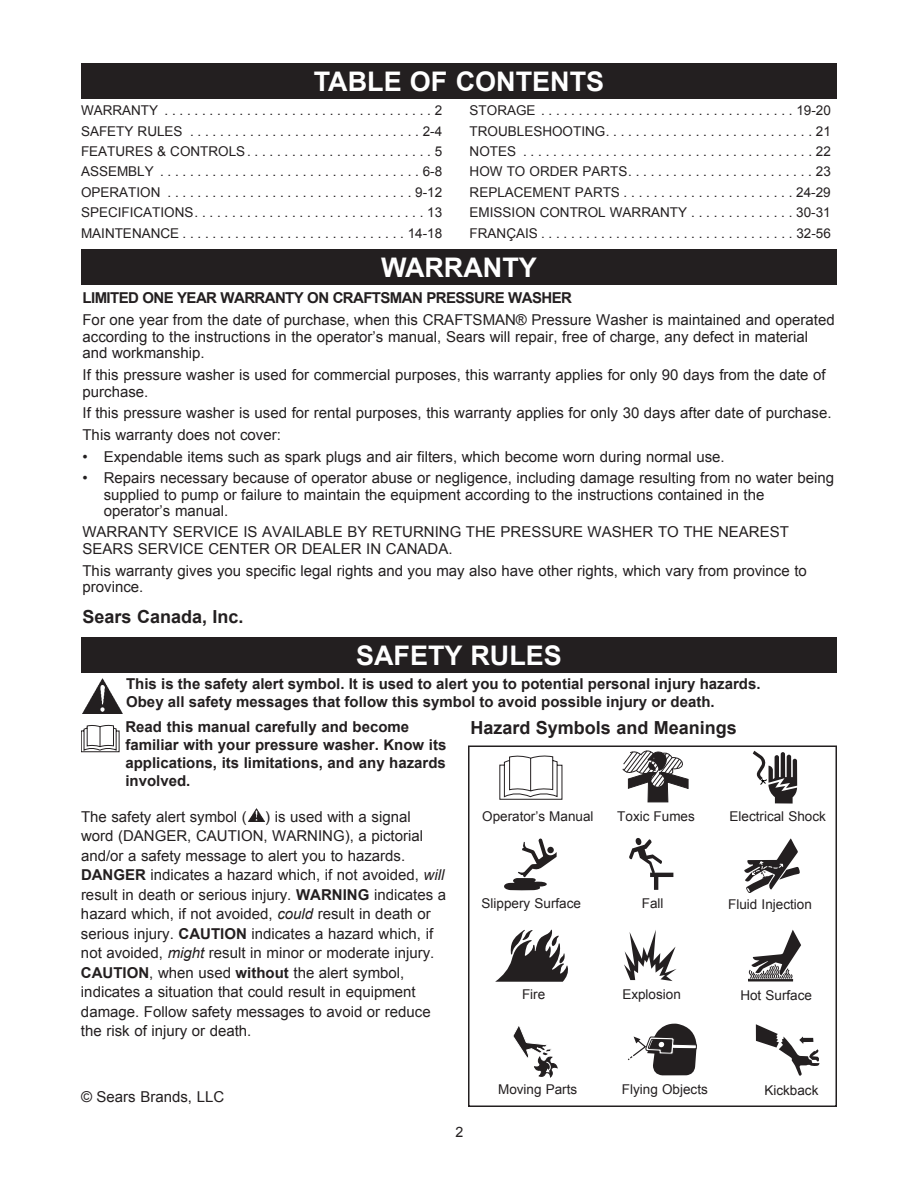
<style>
.page{position:relative;width:918px;height:1188px;background:#fff}
.page>*{position:absolute;margin:0;border:0;box-sizing:border-box;transform-origin:0 0}
.t1{font:700 27px "Arial";color:#fff}
.t2{font:700 18px "Arial";color:#231f20}
.t3{font:15px/19.5px "Arial";color:#231f20}
.t4{font:700 15px/18px "Arial";color:#231f20}
.t5{font:700 15px "Arial";letter-spacing:-.04em;color:#231f20}
.t6{font:14.25px "Arial";color:#231f20}
.t7{font:13.5px/20.4px "Arial";color:#231f20;text-align:justify}
.s1{font-weight:700}
.s2{font-style:italic}
</style>
<div class="page">
<img style="left:248px;top:808px;width:16px;height:14px">
<svg style="left:81px;top:725px;width:39px;height:27px"></svg>
<div style="left:81px;top:63px;width:756px;height:35px;background:#231f20"></div>
<div style="left:81px;top:249px;width:756px;height:35px;background:#231f20"></div>
<div style="left:81px;top:637px;width:756px;height:35px;background:#231f20"></div>
<img style="left:82px;top:678px;width:40px;height:36px">
<div style="left:468px;top:746px;width:369px;height:361px;border:2px solid #231f20"></div>
<svg style="left:495px;top:930px;width:73px;height:52px"></svg>
<svg style="left:624px;top:930px;width:52px;height:51px"></svg>
<svg style="left:499px;top:756px;width:64px;height:44px"></svg>
<svg style="left:749px;top:930px;width:52px;height:49px"></svg>
<div style="left:748px;top:979px;width:45px;height:2px;border:1px solid #231f20"></div>
<svg style="left:513px;top:1026px;width:44px;height:51px"></svg>
<svg style="left:753px;top:751px;width:44px;height:53px"></svg>
<svg style="left:504px;top:839px;width:53px;height:51px"></svg>
<svg style="left:629px;top:838px;width:34px;height:35px"></svg>
<hr style="left:654px;top:875px;width:4px;height:15px;background:#231f20">
<hr style="left:650px;top:873px;width:23px;height:4px;background:#231f20">
<svg style="left:756px;top:1024px;width:63px;height:52px"></svg>
<svg style="left:628px;top:1024px;width:69px;height:51px"></svg>
<svg style="left:744px;top:839px;width:56px;height:54px"></svg>
<svg style="left:623px;top:751px;width:65px;height:51px"></svg>
<h1 class="t1" style="left:314px;top:66px;width:292px">TABLE OF CONTENTS</h1>
<p class="t7" style="left:81px;top:100px;width:363px">WARRANTY . . . . . . . . . . . . . . . . . . . . . . . . . . . . . . . . . . . . 2<br>SAFETY RULES . . . . . . . . . . . . . . . . . . . . . . . . . . . . . . . 2-4<br>FEATURES &amp; CONTROLS. . . . . . . . . . . . . . . . . . . . . . . . . 5<br>ASSEMBLY . . . . . . . . . . . . . . . . . . . . . . . . . . . . . . . . . . . 6-8<br>OPERATION . . . . . . . . . . . . . . . . . . . . . . . . . . . . . . . . . 9-12<br>SPECIFICATIONS. . . . . . . . . . . . . . . . . . . . . . . . . . . . . . . 13<br>MAINTENANCE . . . . . . . . . . . . . . . . . . . . . . . . . . . . . . 14-18</p>
<p class="t7" style="left:470px;top:100px;width:363px">STORAGE . . . . . . . . . . . . . . . . . . . . . . . . . . . . . . . . . . 19-20<br>TROUBLESHOOTING. . . . . . . . . . . . . . . . . . . . . . . . . . . . 21<br>NOTES . . . . . . . . . . . . . . . . . . . . . . . . . . . . . . . . . . . . . . . 22<br>HOW TO ORDER PARTS. . . . . . . . . . . . . . . . . . . . . . . . . 23<br>REPLACEMENT PARTS . . . . . . . . . . . . . . . . . . . . . . . 24-29<br>EMISSION CONTROL WARRANTY . . . . . . . . . . . . . . 30-31<br>FRANÇAIS . . . . . . . . . . . . . . . . . . . . . . . . . . . . . . . . . . 32-56</p>
<h1 class="t1" style="left:381px;top:252px;width:157px">WARRANTY</h1>
<p class="t5" style="left:82px;top:290px;width:491px">LIMITED ONE YEAR WARRANTY ON CRAFTSMAN PRESSURE WASHER</p>
<p class="t3" style="left:82px;top:312px;width:754px;line-height:16.5px">For one year from the date of purchase, when this CRAFTSMAN® Pressure Washer is maintained and operated according to the instructions in the operator’s manual, Sears will repair, free of charge, any defect in material and workmanship.</p>
<p class="t3" style="left:82px;top:367px;width:745px;line-height:16.5px">If this pressure washer is used for commercial purposes, this warranty applies for only 90 days from the date of purchase.</p>
<p class="t3" style="left:82px;top:402px;width:751px;line-height:21.9px">If this pressure washer is used for rental purposes, this warranty applies for only 30 days after date of purchase.<br>This warranty does not cover:</p>
<p class="t3" style="left:82px;top:447px;width:644px">• Expendable items such as spark plugs and air filters, which become worn during normal use.</p>
<p class="t3" style="left:104px;top:470px;width:732px;line-height:16.5px;text-indent:-21px">• Repairs necessary because of operator abuse or negligence, including damage resulting from no water being supplied to pump or failure to maintain the equipment according to the instructions contained in the operator’s manual.</p>
<p class="t3" style="left:82px;top:524px;width:708px;line-height:16.5px">WARRANTY SERVICE IS AVAILABLE BY RETURNING THE PRESSURE WASHER TO THE NEAREST<br>SEARS SERVICE CENTER OR DEALER IN CANADA.</p>
<p class="t3" style="left:82px;top:562px;width:726px;line-height:16.5px">This warranty gives you specific legal rights and you may also have other rights, which vary from province to province.</p>
<p class="t2" style="left:82px;top:606px;width:163px">Sears Canada, Inc.</p>
<h1 class="t1" style="left:356px;top:640px;width:207px">SAFETY RULES</h1>
<p class="t4" style="left:126px;top:675px;width:636px">This is the safety alert symbol. It is used to alert you to potential personal injury hazards.<br>Obey all safety messages that follow this symbol to avoid possible injury or death.</p>
<p class="t4" style="left:125px;top:718px;width:322px">Read this manual carefully and become familiar with your pressure washer. Know its applications, its limitations, and any hazards involved.</p>
<p class="t3" style="left:81px;top:807px;width:367px">The safety alert symbol ( ) is used with a signal word (DANGER, CAUTION, WARNING), a pictorial and/or a safety message to alert you to hazards.<br><span class="s1">DANGER</span> indicates a hazard which, if not avoided, <span class="s2">will </span>result in death or serious injury. <span class="s1">WARNING</span> indicates a hazard which, if not avoided, <span class="s2">could</span> result in death or serious injury. <span class="s1">CAUTION</span> indicates a hazard which, if not avoided, <span class="s2">might</span> result in minor or moderate injury.<br><span class="s1">CAUTION</span>, when used <span class="s1">without</span> the alert symbol, indicates a situation that could result in equipment damage. Follow safety messages to avoid or reduce the risk of injury or death.</p>
<p class="t2" style="left:470px;top:718px;width:268px">Hazard Symbols and Meanings</p>
<p class="t7" style="left:482px;top:806px;width:113px">Operator’s Manual</p>
<p class="t7" style="left:617px;top:806px;width:79px">Toxic Fumes</p>
<p class="t7" style="left:729px;top:806px;width:98px">Electrical Shock</p>
<p class="t7" style="left:482px;top:893px;width:101px">Slippery Surface</p>
<p class="t7" style="left:642px;top:893px;width:23px">Fall</p>
<p class="t7" style="left:728px;top:894px;width:85px">Fluid Injection</p>
<p class="t7" style="left:522px;top:984px;width:25px">Fire</p>
<p class="t7" style="left:622px;top:984px;width:60px">Explosion</p>
<p class="t7" style="left:740px;top:985px;width:73px">Hot Surface</p>
<p class="t3" style="left:81px;top:1087px;width:145px">© Sears Brands, LLC</p>
<p class="t6" style="left:455px;top:1124px;width:9px">2</p>
<p class="t7" style="left:498px;top:1079px;width:81px">Moving Parts</p>
<p class="t7" style="left:622px;top:1079px;width:87px">Flying Objects</p>
<p class="t7" style="left:764px;top:1080px;width:56px">Kickback</p>
</div>
